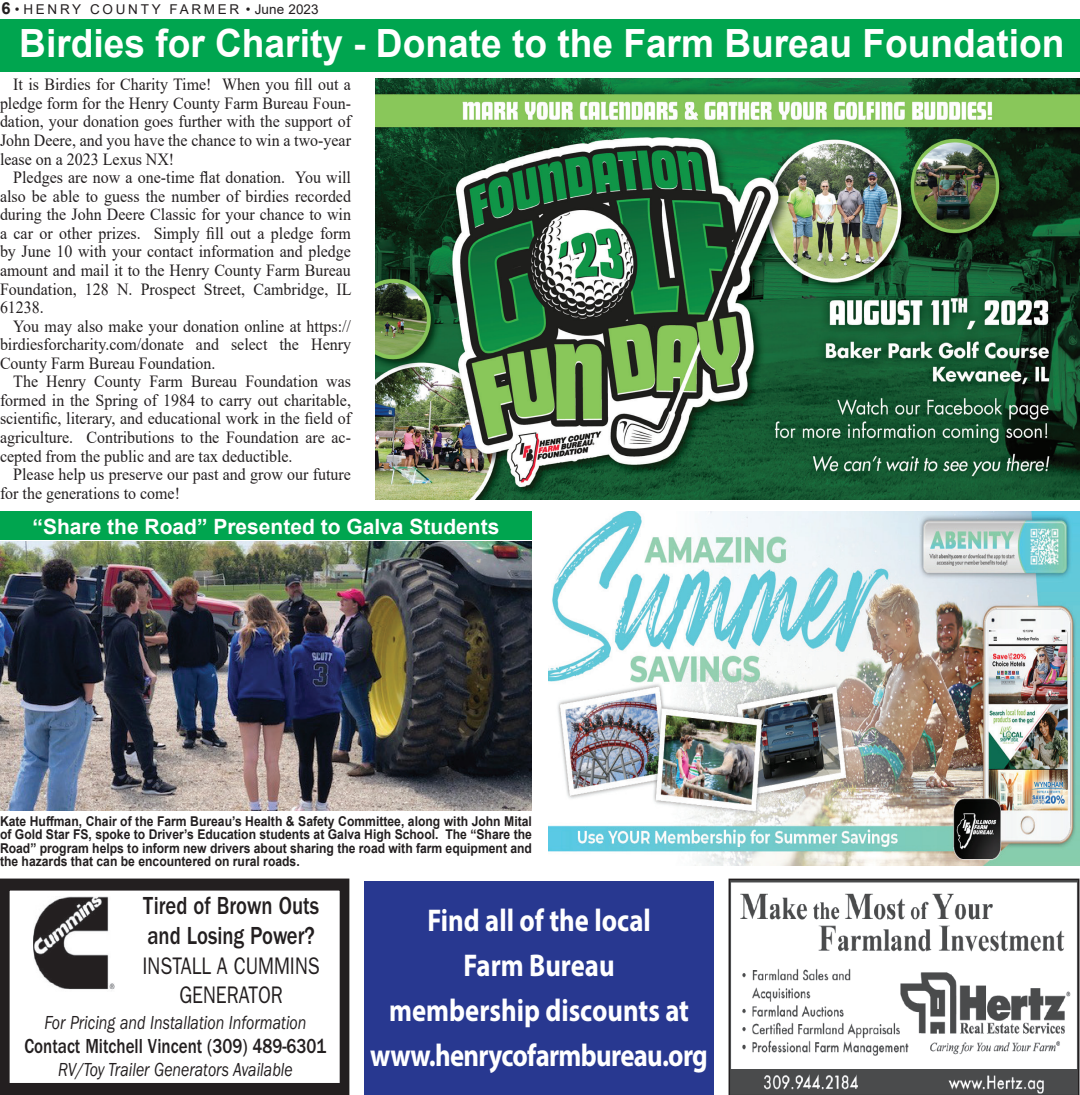
<style>
.page{position:relative;width:1080px;height:1095px;background:#fff}
.page>*{position:absolute;margin:0;border:0;box-sizing:border-box;transform-origin:0 0}
.t1{font:700 38.85px "Arial";color:#fff;scale:.95 1}
.t2{font:700 31.5px/45px "Myriad Pro";color:#fff;text-align:center;scale:.85 1}
.t3{font:500 25.5px/30.6px "ITC Franklin Gothic Std";color:#231f20;scale:.81 1}
.t4{font:24px/28.8px "ITC Franklin Gothic Std";color:#231f20;text-align:center;scale:.81 1}
.t5{font:700 21px "Arial";color:#fff}
.t6{font:500 21px "ITC Franklin Gothic Std";color:#231f20;scale:.81 1}
.t7{font:italic 19.5px "ITC Franklin Gothic Std";color:#231f20;scale:.81 1}
.t8{font:16.95px/18.6px "Times New Roman";color:#231f20;text-align:justify;scale:.94 1}
.t9{font:700 13.5px/13.5px "Arial";color:#231f20;text-align:justify;scale:.9 1}
.t10{font:13.5px "Arial";letter-spacing:.2em;color:#231f20}
.s1{font-weight:700;font-size:16.5px}
</style>
<div class="page">
<div style="left:0;top:878px;width:349px;height:215px;border:11px solid #231f20"></div>
<img style="left:33px;top:896px;width:81px;height:94px">
<svg style="left:729px;top:878px;width:350px;height:216px"></svg>
<div style="left:0;top:19px;width:1080px;height:52px;background:#00a54f"></div>
<img style="left:375px;top:78px;width:705px;height:422px">
<div style="left:0;top:511px;width:532px;height:28px;background:#00a54f"></div>
<img style="left:0;top:541px;width:532px;height:268px">
<img style="left:548px;top:511px;width:532px;height:354px">
<div style="left:364px;top:880px;width:350px;height:214px;background:#283890"></div>
<p class="t10" style="left:2px;top:0;width:319px"><span class="s1">6</span> • HENRY COUNTY FARMER • June 2023</p>
<h1 class="t1" style="left:19px;top:16px;width:1102px">Birdies for Charity - Donate to the Farm Bureau Foundation</h1>
<p class="t8" style="left:0;top:75px;width:375px;text-indent:13px">It is Birdies for Charity Time! When you fill out a pledge form for the Henry County Farm Bureau Foun&shy;dation, your donation goes further with the support of John Deere, and you have the chance to win a two-year lease on a 2023 Lexus NX!</p>
<p class="t8" style="left:0;top:167px;width:376px;text-indent:13px">Pledges are now a one-time flat donation. You will also be able to guess the number of birdies recorded during the John Deere Classic for your chance to win a car or other prizes. Simply fill out a pledge form by June 10 with your contact information and pledge amount and mail it to the Henry County Farm Bureau Foundation, 128 N. Prospect Street, Cambridge, IL 61238.</p>
<p class="t8" style="left:0;top:316px;width:375px;text-indent:13px">You may also make your donation online at https:// birdiesforcharity.com/donate and select the Henry County Farm Bureau Foundation.</p>
<p class="t8" style="left:0;top:372px;width:375px;text-indent:13px">The Henry County Farm Bureau Foundation was formed in the Spring of 1984 to carry out charitable, scientific, literary, and educational work in the field of agriculture. Contributions to the Foundation are ac&shy;cepted from the public and are tax deductible.</p>
<p class="t8" style="left:0;top:464px;width:375px;text-indent:13px">Please help us preserve our past and grow our future for the generations to come!</p>
<p class="t5" style="left:33px;top:511px;width:468px">“Share the Road” Presented to Galva Students</p>
<p class="t9" style="left:0;top:814px;width:593px">Kate Huffman, Chair of the Farm Bureau’s Health &amp; Safety Committee, along with John Mital of Gold Star FS, spoke to Driver’s Education students at Galva High School. The “Share the Road” program helps to inform new drivers about sharing the road with farm equipment and the hazards that can be encountered on rural roads.</p>
<h3 class="t3" style="left:143px;top:889px;width:219px">Tired of Brown Outs and Losing Power?</h3>
<h3 class="t4" style="left:143px;top:951px;width:220px">INSTALL A CUMMINS<br>GENERATOR</h3>
<p class="t7" style="left:44px;top:1010px;width:325px">For Pricing and Installation Information</p>
<p class="t6" style="left:24px;top:1033px;width:374px">Contact Mitchell Vincent (309) 489-6301</p>
<p class="t7" style="left:58px;top:1057px;width:291px">RV/Toy Trailer Generators Available</p>
<h2 class="t2" style="left:370px;top:896px;width:399px">Find all of the local<br>Farm Bureau<br>membership discounts at www.henrycofarmbureau.org</h2>
</div>
